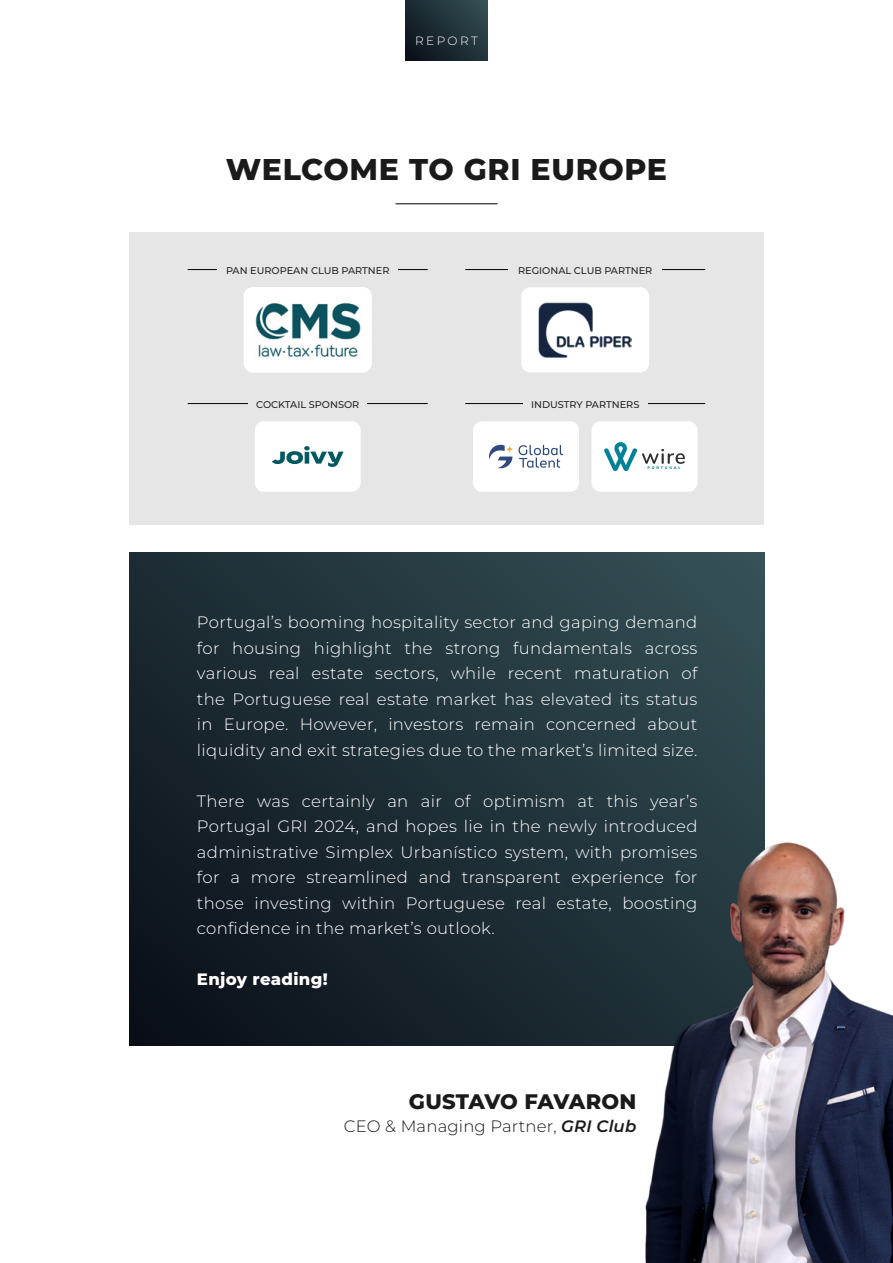
<style>
.page{position:relative;width:893px;height:1263px;background:#fff}
.page>*{position:absolute;margin:0;border:0;box-sizing:border-box;transform-origin:0 0}
.t1{font:800 30px "Montserrat";letter-spacing:.02em;color:#1a1a1a}
.t2{font:800 21px "Montserrat";letter-spacing:-.005em;color:#1a1a1a}
.t3{font:300 16.5px/25.5px "Montserrat";letter-spacing:.02em;color:#fff;text-align:justify}
.t4{font:300 16.5px "Montserrat";letter-spacing:.01em;color:#1a1a1a}
.t5{font:800 16.5px "Montserrat";letter-spacing:.02em;color:#fff}
.t6{font:300 12px "Montserrat";letter-spacing:.2em;color:#fff}
.t7{font:500 9.75px "Montserrat";color:#262626}
.s1{font-weight:600;font-style:italic}
</style>
<div class="page">
<svg style="left:405px;top:0;width:83px;height:60px;background:#1e2f36"></svg>
<div style="left:129px;top:232px;width:635px;height:292px;background:#e6e6e6"></div>
<hr style="left:395px;top:203px;width:102px;height:1px;background:#1a1a1a">
<svg style="left:130px;top:552px;width:635px;height:494px;background:#1e2e36"></svg>
<img style="left:636px;top:797px;width:257px;height:466px">
<div style="left:255px;top:421px;width:106px;height:71px;background:#fff;border-radius:9px"></div>
<svg style="left:272px;top:446px;width:72px;height:21px"></svg>
<div style="left:473px;top:421px;width:106px;height:71px;background:#fff;border-radius:9px"></div>
<svg style="left:519px;top:445px;width:44px;height:23px"></svg>
<svg style="left:489px;top:445px;width:24px;height:23px"></svg>
<div style="left:591px;top:421px;width:106px;height:71px;background:#fff;border-radius:9px"></div>
<svg style="left:604px;top:442px;width:81px;height:29px"></svg>
<img style="left:244px;top:287px;width:128px;height:85px">
<hr style="left:188px;top:269px;width:240px;height:1px;background:#000">
<div style="left:218px;top:265px;width:180px;height:10px;background:#e6e6e6"></div>
<div style="left:521px;top:287px;width:128px;height:85px;background:#fff;border-radius:9px"></div>
<img style="left:538px;top:302px;width:94px;height:55px">
<hr style="left:465px;top:269px;width:240px;height:1px;background:#000">
<div style="left:509px;top:265px;width:153px;height:10px;background:#e6e6e6"></div>
<hr style="left:465px;top:403px;width:240px;height:1px;background:#000">
<hr style="left:188px;top:403px;width:240px;height:1px;background:#000">
<div style="left:523px;top:399px;width:125px;height:10px;background:#e6e6e6"></div>
<div style="left:249px;top:399px;width:118px;height:10px;background:#e6e6e6"></div>
<p class="t6" style="left:415px;top:33px;width:64px">REPORT</p>
<h1 class="t1" style="left:226px;top:150px;width:443px">WELCOME TO GRI EUROPE</h1>
<p class="t7" style="left:226px;top:264px;width:165px">PAN EUROPEAN CLUB PARTNER</p>
<p class="t7" style="left:518px;top:264px;width:136px">REGIONAL CLUB PARTNER</p>
<p class="t7" style="left:256px;top:398px;width:105px">COCKTAIL SPONSOR</p>
<p class="t7" style="left:531px;top:398px;width:110px">INDUSTRY PARTNERS</p>
<p class="t3" style="left:197px;top:609px;width:502px">Portugal’s booming hospitality sector and gaping demand for housing highlight the strong fundamentals across various real estate sectors, while recent maturation of the Portuguese real estate market has elevated its status in Europe. However, investors remain concerned about liquidity and exit strategies due to the market’s limited size.</p>
<p class="t3" style="left:197px;top:788px;width:502px">There was certainly an air of optimism at this year’s Portugal GRI 2024, and hopes lie in the newly introduced administrative Simplex Urbanístico system, with promises for a more streamlined and transparent experience for those investing within Portuguese real estate, boosting confidence in the market’s outlook.</p>
<p class="t5" style="left:197px;top:968px;width:132px">Enjoy reading!</p>
<p class="t2" style="left:409px;top:1088px;width:229px">GUSTAVO FAVARON</p>
<p class="t4" style="left:344px;top:1115px;width:294px">CEO &amp; Managing Partner, <span class="s1">GRI Club</span></p>
</div>
